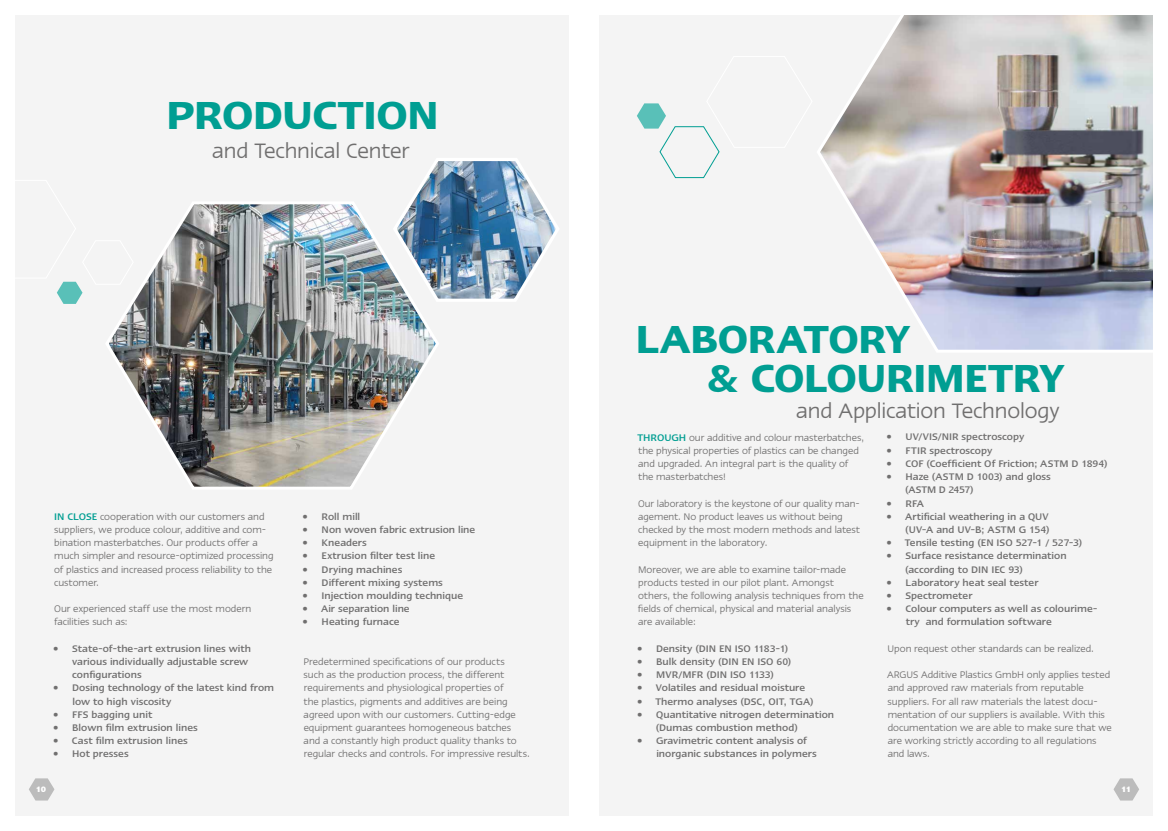
<style>
.page{position:relative;width:1168px;height:831px;background:#f4f4f4}
.page>*{position:absolute;margin:0;border:0;box-sizing:border-box;transform-origin:0 0}
.t1{font:600 45px/39px "Linotype Ergo";letter-spacing:-.015em;color:#009e92}
.t2{font:24px "Linotype Ergo";letter-spacing:-.005em;color:#706f6f}
.t3{font:11px/13.2px "Linotype Ergo";color:#706f6f}
.t4{font:500 11px/13.2px "Linotype Ergo";color:#706f6f}
.t5{font:700 9px "Linotype Ergo";color:#fff}
.s1{font-weight:500;color:#009e92}
</style>
<div class="page">
<img style="left:106px;top:202px;width:332px;height:287px">
<img style="left:391px;top:158px;width:168px;height:147px">
<img style="left:815px;top:14px;width:339px;height:341px">
<div style="left:0;top:0;width:14px;height:831px;background:#fff"></div>
<div style="left:570px;top:0;width:14px;height:831px;background:#fff"></div>
<div style="left:584px;top:0;width:14px;height:831px;background:#fff"></div>
<div style="left:0;top:816px;width:1168px;height:15px;background:#fff"></div>
<svg style="left:29px;top:778px;width:25px;height:22px"></svg>
<svg style="left:1113px;top:778px;width:26px;height:22px"></svg>
<div style="left:1154px;top:0;width:14px;height:831px;background:#fff"></div>
<div style="left:0;top:0;width:1168px;height:14px;background:#fff"></div>
<svg style="left:637px;top:103px;width:83px;height:75px"></svg>
<svg style="left:14px;top:179px;width:120px;height:125px"></svg>
<h1 class="t1" style="left:166px;top:96px;width:274px">PRODUCTION</h1>
<h2 class="t2" style="left:212px;top:137px;width:199px">and Technical Center</h2>
<p class="t3" style="left:54px;top:509px;width:221px"><span class="s1">IN CLOSE</span> cooperation with our customers and suppliers, we produce colour, additive and com&shy;bination masterbatches. Our products offer a much simpler and resource-optimized processing of plastics and increased process reliability to the customer.</p>
<p class="t3" style="left:54px;top:602px;width:199px">Our experienced staff use the most modern facilities such as:</p>
<p class="t4" style="left:72px;top:641px;width:181px;text-indent:-19px">• State-of-the-art extrusion lines with various individually adjustable screw configurations</p>
<p class="t4" style="left:72px;top:681px;width:203px;text-indent:-19px">• Dosing technology of the latest kind from low to high viscosity</p>
<p class="t4" style="left:53px;top:707px;width:101px">• FFS bagging unit</p>
<p class="t4" style="left:53px;top:721px;width:146px">• Blown film extrusion lines</p>
<p class="t4" style="left:53px;top:734px;width:136px">• Cast film extrusion lines</p>
<p class="t4" style="left:53px;top:747px;width:77px">• Hot presses</p>
<p class="t4" style="left:302px;top:509px;width:59px">• Roll mill</p>
<p class="t4" style="left:302px;top:523px;width:174px">• Non woven fabric extrusion line</p>
<p class="t4" style="left:302px;top:536px;width:66px">• Kneaders</p>
<p class="t4" style="left:302px;top:549px;width:134px">• Extrusion filter test line</p>
<p class="t4" style="left:302px;top:562px;width:101px">• Drying machines</p>
<p class="t4" style="left:302px;top:575px;width:142px">• Different mixing systems</p>
<p class="t4" style="left:302px;top:589px;width:162px">• Injection moulding technique</p>
<p class="t4" style="left:302px;top:602px;width:109px">• Air separation line</p>
<p class="t4" style="left:302px;top:615px;width:98px">• Heating furnace</p>
<p class="t3" style="left:304px;top:655px;width:228px">Predetermined specifications of our products<br>such as the production process, the different requirements and physiological properties of<br>the plastics, pigments and additives are being agreed upon with our customers. Cutting-edge equipment guarantees homogeneous batches and a constantly high product quality thanks to regular checks and controls. For impressive results.</p>
<h1 class="t1" style="left:707px;top:319px;width:359px;text-indent:-72px">LABORATORY<br>&amp; COLOURIMETRY</h1>
<h2 class="t2" style="left:796px;top:398px;width:265px">and Application Technology</h2>
<p class="t3" style="left:637px;top:430px;width:228px"><span class="s1">THROUGH</span> our additive and colour masterbatches, the physical properties of plastics can be changed and upgraded. An integral part is the quality of the masterbatches!</p>
<p class="t3" style="left:638px;top:496px;width:224px">Our laboratory is the keystone of our quality man&shy;agement. No product leaves us without being checked by the most modern methods and latest equipment in the laboratory.</p>
<p class="t3" style="left:638px;top:562px;width:227px">Moreover, we are able to examine tailor-made products tested in our pilot plant. Amongst others, the following analysis techniques from the fields of chemical, physical and material analysis are available:</p>
<p class="t4" style="left:637px;top:641px;width:153px">• Density (DIN EN ISO 1183-1)</p>
<p class="t4" style="left:637px;top:655px;width:156px">• Bulk density (DIN EN ISO 60)</p>
<p class="t4" style="left:637px;top:668px;width:139px">• MVR/MFR (DIN ISO 1133)</p>
<p class="t4" style="left:637px;top:681px;width:170px">• Volatiles and residual moisture</p>
<p class="t4" style="left:637px;top:694px;width:178px">• Thermo analyses (DSC, OIT, TGA)</p>
<p class="t4" style="left:656px;top:707px;width:180px;text-indent:-19px">• Quantitative nitrogen determination (Dumas combustion method)</p>
<p class="t4" style="left:656px;top:734px;width:162px;text-indent:-19px">• Gravimetric content analysis of inorganic substances in polymers</p>
<p class="t4" style="left:886px;top:430px;width:139px">• UV/VIS/NIR spectroscopy</p>
<p class="t4" style="left:886px;top:443px;width:107px">• FTIR spectroscopy</p>
<p class="t4" style="left:886px;top:457px;width:223px">• COF (Coefficient Of Friction; ASTM D 1894)</p>
<p class="t4" style="left:905px;top:470px;width:147px;text-indent:-19px">• Haze (ASTM D 1003) and gloss (ASTM D 2457)</p>
<p class="t4" style="left:886px;top:496px;width:39px">• RFA</p>
<p class="t4" style="left:886px;top:509px;width:165px;text-align:right">• Artificial weathering in a QUV (UV-A and UV-B; ASTM G 154)</p>
<p class="t4" style="left:886px;top:536px;width:197px">• Tensile testing (EN ISO 527-1 / 527-3)</p>
<p class="t4" style="left:905px;top:549px;width:163px;text-indent:-19px">• Surface resistance determination (according to DIN IEC 93)</p>
<p class="t4" style="left:886px;top:575px;width:153px">• Laboratory heat seal tester</p>
<p class="t4" style="left:886px;top:589px;width:87px">• Spectrometer</p>
<p class="t4" style="left:906px;top:602px;width:193px;text-indent:-19px">• Colour computers as well as colourime&shy;try and formulation software</p>
<p class="t3" style="left:887px;top:641px;width:208px">Upon request other standards can be realized.</p>
<p class="t3" style="left:887px;top:668px;width:226px">ARGUS Additive Plastics GmbH only applies tested and approved raw materials from reputable suppliers. For all raw materials the latest docu&shy;mentation of our suppliers is available. With this documentation we are able to make sure that we are working strictly according to all regulations and laws.</p>
<p class="t5" style="left:36px;top:784px;width:12px">10</p>
<p class="t5" style="left:1121px;top:784px;width:11px">11</p>
</div>
